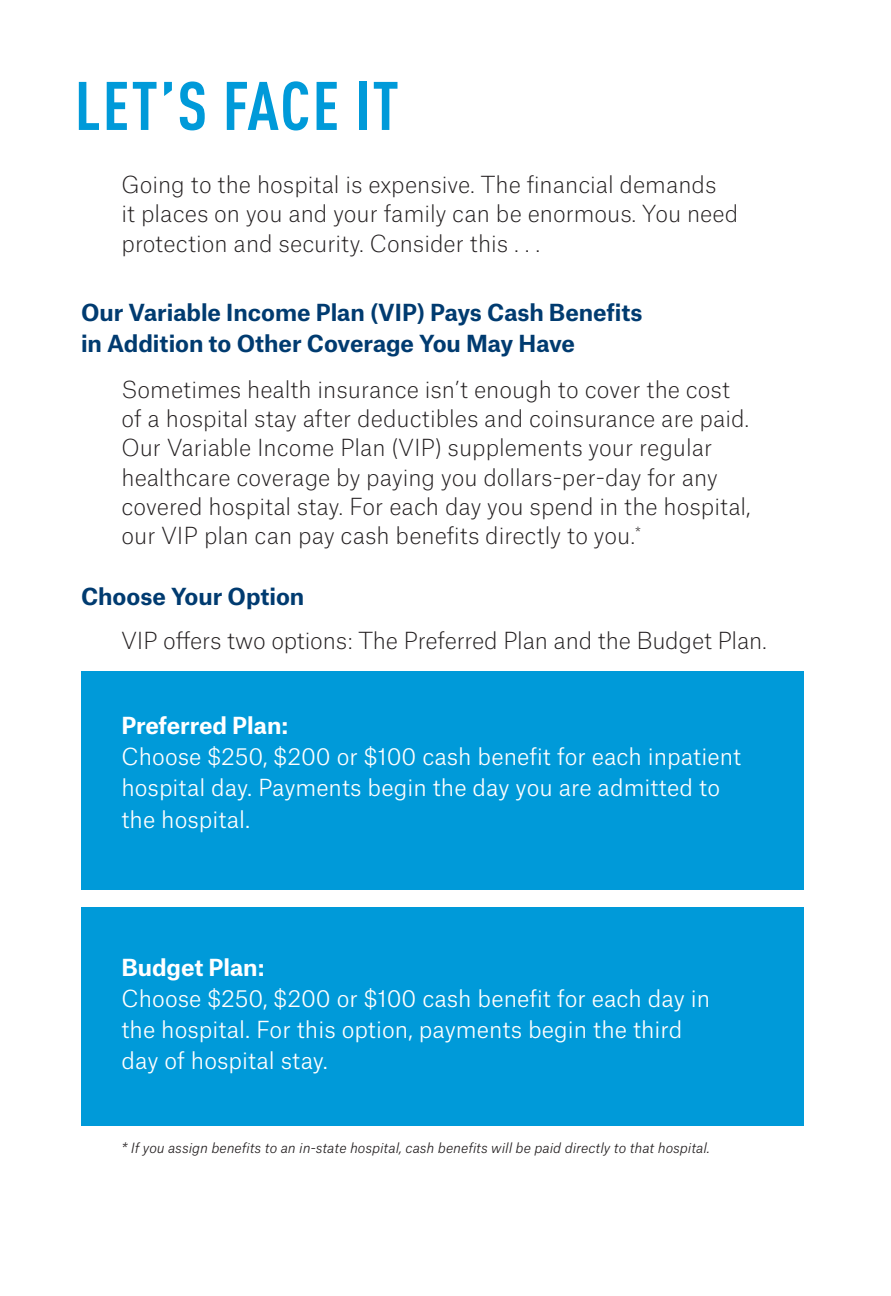
<style>
.page{position:relative;width:891px;height:1296px;background:#fff}
.page>*{position:absolute;margin:0;border:0;box-sizing:border-box;transform-origin:0 0}
.t1{font:700 condensed 67.5px "DINOT";letter-spacing:.03em;color:#009ad9}
.t2{font:100 22.5px/29.2px "Atlas Grotesk";color:#231f20}
.t3{font:300 22.5px/31.1px "Atlas Grotesk";color:#fff}
.t4{font:700 22.5px/31.5px "Atlas Grotesk";color:#003b70}
.t5{font:700 22.5px "Atlas Grotesk";letter-spacing:-.005em;color:#fff}
.t6{font:italic 300 13.5px "Atlas Grotesk";color:#231f20}
</style>
<div class="page">
<div style="left:81px;top:907px;width:723px;height:218px;background:#009ad9"></div>
<div style="left:81px;top:671px;width:723px;height:218px;background:#009ad9"></div>
<h1 class="t1" style="left:75px;top:65px;width:326px">LET’S FACE IT</h1>
<p class="t2" style="left:122px;top:168px;width:618px">Going to the hospital is expensive. The financial demands<br>it places on you and your family can be enormous. You need protection and security. Consider this . . .</p>
<p class="t4" style="left:81px;top:294px;width:563px">Our Variable Income Plan (VIP) Pays Cash Benefits in Addition to Other Coverage You May Have</p>
<p class="t2" style="left:122px;top:373px;width:630px">Sometimes health insurance isn’t enough to cover the cost of a hospital stay after deductibles and coinsurance are paid.<br>Our Variable Income Plan (VIP) supplements your regular healthcare coverage by paying you dollars-per-day for any covered hospital stay. For each day you spend in the hospital, our VIP plan can pay cash benefits directly to you.<sup>*</sup></p>
<p class="t4" style="left:81px;top:579px;width:225px">Choose Your Option</p>
<p class="t2" style="left:122px;top:624px;width:647px">VIP offers two options: The Preferred Plan and the Budget Plan.</p>
<p class="t5" style="left:122px;top:707px;width:168px">Preferred Plan:</p>
<p class="t3" style="left:122px;top:739px;width:621px">Choose $250, $200 or $100 cash benefit for each inpatient hospital day. Payments begin the day you are admitted to the hospital.</p>
<p class="t5" style="left:122px;top:949px;width:144px">Budget Plan:</p>
<p class="t3" style="left:122px;top:981px;width:590px">Choose $250, $200 or $100 cash benefit for each day in the hospital. For this option, payments begin the third day of hospital stay.</p>
<p class="t6" style="left:122px;top:1138px;width:590px">* If you assign benefits to an in-state hospital, cash benefits will be paid directly to that hospital.</p>
</div>
